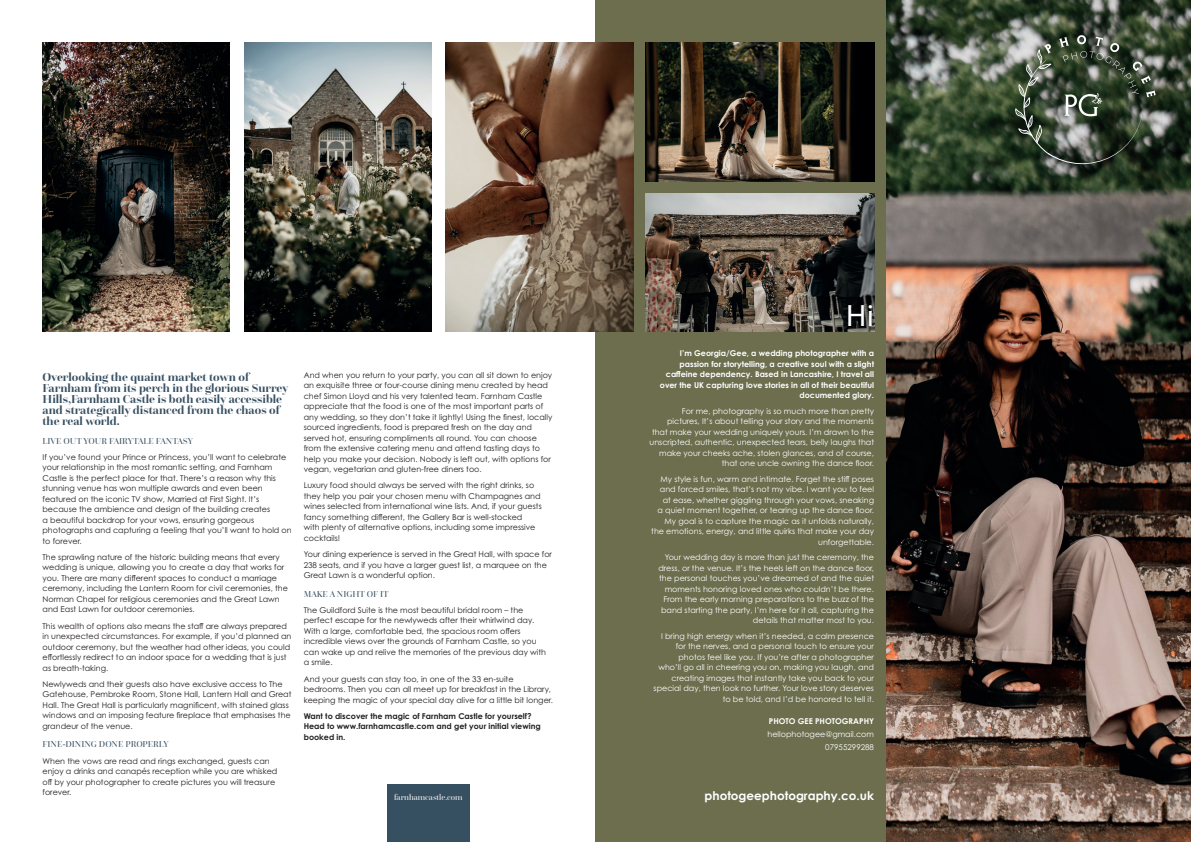
<style>
.page{position:relative;width:1191px;height:842px;background:#fff}
.page>*{position:absolute;margin:0;border:0;box-sizing:border-box;transform-origin:0 0}
.t1{font:31px "Myriad Pro";color:#fff}
.t2{font:700 12px/11px "Questa Grande";color:#364f61}
.t3{font:700 12px "Century Gothic Pro";color:#fff}
.t4{font:9px "Questa Grande";color:#364f61}
.t5{font:8.5px "Questa Grande";color:#fff}
.t6{font:8px/10.5px "Century Gothic Pro";color:#231f20}
.t7{font:8px/10.5px "Century Gothic Pro";color:#fff;text-align:right}
.t8{font:700 8px/10.5px "Century Gothic Pro";color:#fff;text-align:right}
.t9{font:700 8px/10.5px "Century Gothic Pro";color:#231f20}
</style>
<div class="page">
<img style="left:885px;top:0;width:306px;height:842px">
<div style="left:595px;top:0;width:290px;height:842px;background:#6c6e4e"></div>
<img style="left:645px;top:194px;width:229px;height:137px">
<img style="left:645px;top:43px;width:229px;height:139px">
<img style="left:446px;top:43px;width:187px;height:288px">
<img style="left:244px;top:42px;width:187px;height:289px">
<img style="left:43px;top:42px;width:187px;height:289px">
<div style="left:387px;top:785px;width:82px;height:57px;background:#364f61"></div>
<svg style="left:1015px;top:35px;width:140px;height:129px;background:#4d5849"></svg>
<p class="t2" style="left:43px;top:371px;width:247px">Overlooking the quaint market town of Farnham from its perch in the glorious Surrey Hills,Farnham Castle is both easily accessible and strategically distanced from the chaos of the real world.</p>
<p class="t4" style="left:43px;top:435px;width:152px">LIVE OUT YOUR FAIRYTALE FANTASY</p>
<p class="t6" style="left:43px;top:451px;width:251px">If you’ve found your Prince or Princess, you’ll want to celebrate your relationship in the most romantic setting, and Farnham Castle is the perfect place for that. There’s a reason why this stunning venue has won multiple awards and even been featured on the iconic TV show, Married at First Sight. It’s because the ambience and design of the building creates<br>a beautiful backdrop for your vows, ensuring gorgeous photographs and capturing a feeling that you’ll want to hold on to forever.</p>
<p class="t6" style="left:43px;top:552px;width:247px">The sprawling nature of the historic building means that every wedding is unique, allowing you to create a day that works for you. There are many different spaces to conduct a marriage ceremony, including the Lantern Room for civil ceremonies, the Norman Chapel for religious ceremonies and the Great Lawn and East Lawn for outdoor ceremonies.</p>
<p class="t6" style="left:43px;top:620px;width:250px">This wealth of options also means the staff are always prepared in unexpected circumstances. For example, if you’d planned an outdoor ceremony, but the weather had other ideas, you could effortlessly redirect to an indoor space for a wedding that is just as breath-taking.</p>
<p class="t6" style="left:43px;top:678px;width:250px">Newlyweds and their guests also have exclusive access to The Gatehouse, Pembroke Room, Stone Hall, Lantern Hall and Great Hall. The Great Hall is particularly magnificent, with stained glass windows and an imposing feature fireplace that emphasises the grandeur of the venue.</p>
<p class="t4" style="left:43px;top:739px;width:128px">FINE-DINING DONE PROPERLY</p>
<p class="t6" style="left:43px;top:755px;width:236px">When the vows are read and rings exchanged, guests can enjoy a drinks and canapés reception while you are whisked off by your photographer to create pictures you will treasure forever.</p>
<p class="t6" style="left:304px;top:369px;width:250px">And when you return to your party, you can all sit down to enjoy an exquisite three or four-course dining menu created by head chef Simon Lloyd and his very talented team. Farnham Castle appreciate that the food is one of the most important parts of any wedding, so they don’t take it lightly! Using the finest, locally sourced ingredients, food is prepared fresh on the day and served hot, ensuring compliments all round. You can choose from the extensive catering menu and attend tasting days to help you make your decision. Nobody is left out, with options for vegan, vegetarian and gluten-free diners too.</p>
<p class="t6" style="left:304px;top:480px;width:239px">Luxury food should always be served with the right drinks, so they help you pair your chosen menu with Champagnes and wines selected from international wine lists. And, if your guests fancy something different, the Gallery Bar is well-stocked<br>with plenty of alternative options, including some impressive cocktails!</p>
<p class="t6" style="left:304px;top:549px;width:250px">Your dining experience is served in the Great Hall, with space for<br>238 seats, and if you have a larger guest list, a marquee on the<br>Great Lawn is a wonderful option.</p>
<p class="t4" style="left:304px;top:588px;width:86px">MAKE A NIGHT OF IT</p>
<p class="t6" style="left:304px;top:605px;width:244px">The Guildford Suite is the most beautiful bridal room – the perfect escape for the newlyweds after their whirlwind day.<br>With a large, comfortable bed, the spacious room offers incredible views over the grounds of Farnham Castle, so you can wake up and relive the memories of the previous day with a smile.</p>
<p class="t6" style="left:304px;top:673px;width:251px">And your guests can stay too, in one of the 33 en-suite bedrooms. Then you can all meet up for breakfast in the Library, keeping the magic of your special day alive for a little bit longer.</p>
<p class="t9" style="left:304px;top:710px;width:238px">Want to discover the magic of Farnham Castle for yourself?<br>Head to www.farnhamcastle.com and get your initial viewing booked in.</p>
<p class="t5" style="left:394px;top:792px;width:70px">farnhamcastle.com</p>
<p class="t1" style="left:846px;top:296px;width:29px">Hi</p>
<p class="t8" style="left:660px;top:348px;width:216px">I’m Georgia/Gee, a wedding photographer with a passion for storytelling, a creative soul with a slight caffeine dependency. Based in Lancashire, I travel all over the UK capturing love stories in all of their beautiful documented glory.</p>
<p class="t7" style="left:649px;top:405px;width:226px">For me, photography is so much more than pretty pictures, It’s about telling your story and the moments that make your wedding uniquely yours. I’m drawn to the unscripted, authentic, unexpected tears, belly laughs that make your cheeks ache, stolen glances, and of course, that one uncle owning the dance floor.</p>
<p class="t7" style="left:651px;top:473px;width:224px">My style is fun, warm and intimate. Forget the stiff poses and forced smiles, that’s not my vibe. I want you to feel at ease, whether giggling through your vows, sneaking<br>a quiet moment together, or tearing up the dance floor.<br>My goal is to capture the magic as it unfolds naturally, the emotions, energy, and little quirks that make your day unforgettable.</p>
<p class="t7" style="left:658px;top:552px;width:217px">Your wedding day is more than just the ceremony, the dress, or the venue. It’s the heels left on the dance floor, the personal touches you’ve dreamed of and the quiet moments honoring loved ones who couldn’t be there.<br>From the early morning preparations to the buzz of the band starting the party, I’m here for it all, capturing the details that matter most to you.</p>
<p class="t7" style="left:653px;top:630px;width:222px">I bring high energy when it’s needed, a calm presence for the nerves, and a personal touch to ensure your photos feel like you. If you’re after a photographer<br>who’ll go all in cheering you on, making you laugh, and creating images that instantly take you back to your special day, then look no further. Your love story deserves to be told, and I’d be honored to tell it.</p>
<p class="t8" style="left:769px;top:715px;width:107px">PHOTO GEE PHOTOGRAPHY</p>
<p class="t7" style="left:767px;top:729px;width:108px">hellophotogee@gmail.com</p>
<p class="t7" style="left:825px;top:742px;width:50px">07955299288</p>
<p class="t3" style="left:704px;top:788px;width:171px">photogeephotography.co.uk</p>
</div>
